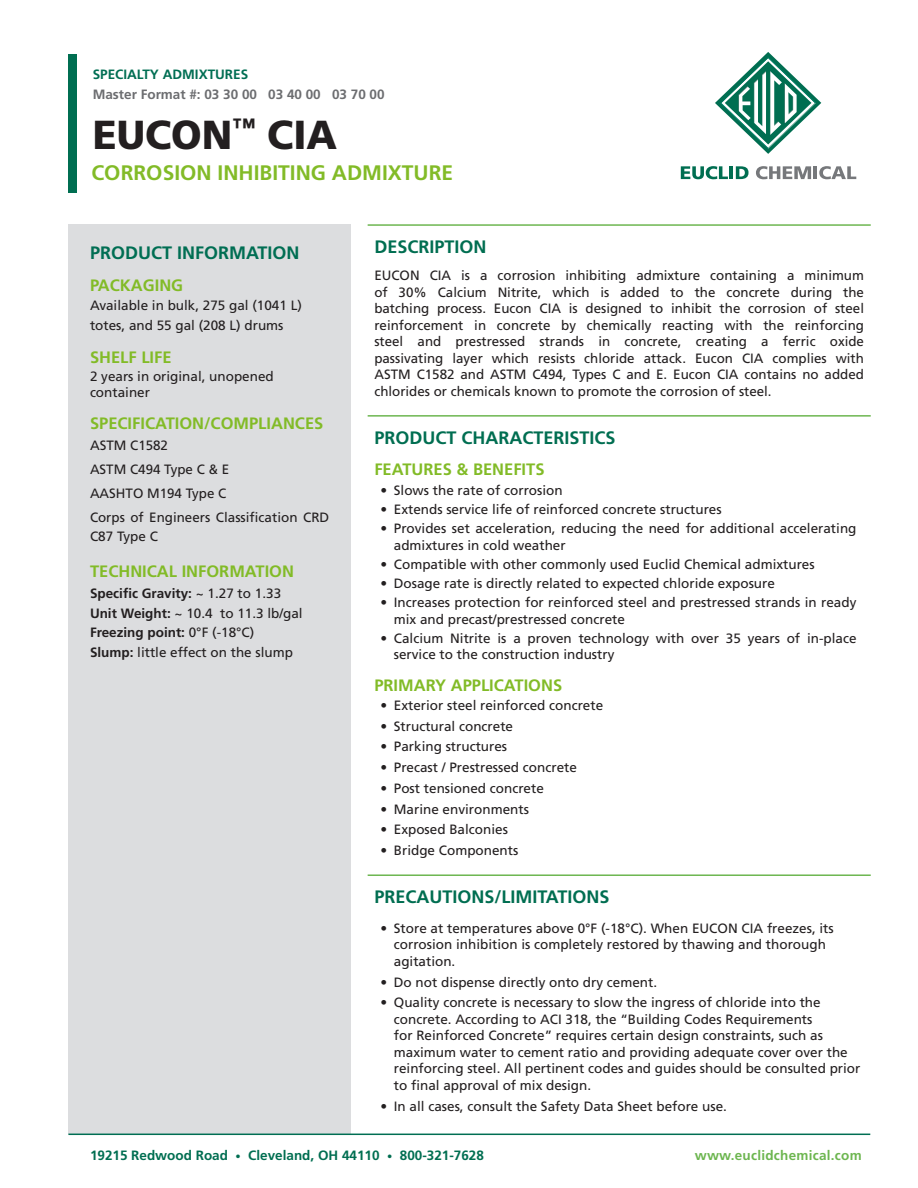
<style>
.page{position:relative;width:918px;height:1188px;background:#fff}
.page>*{position:absolute;margin:0;border:0;box-sizing:border-box;transform-origin:0 0}
.Title_-_Product_Name{font:900 40.5px "Frutiger LT Std";color:#231f20}
.Title_-_Product_Desc{font:700 21px "Frutiger LT Std";color:#82bb27}
.Dark_Green_Subheadin{font:700 18px "Frutiger LT Std";color:#006e51}
.Light_Green_-_Side_B{font:700 18px "Frutiger LT Std";color:#006e53}
.Light_Green_-_Side_B-2{font:700 16.5px "Frutiger LT Std";color:#82bb27}
.Light_Green_Subheadi{font:700 16.5px "Frutiger LT Std";color:#82bb27}
.Body_Copy{font:13.5px/16.5px "Frutiger LT Std";color:#231f20}
.Leader_List{font:13.5px "Frutiger LT Std";color:#231f20}
.Light_Green_-_Side_B-3{font:13.5px/19.5px "Frutiger LT Std";color:#231f20}
.Leader_List-2{font:700 13.5px "Frutiger LT Std";color:#231f20}
.t1{font:700 13.5px "Frutiger LT Std";color:#006e51}
.Body_Copy-2{font:700 13.5px "Frutiger LT Std";color:#6c6d70}
.t2{font:700 13.5px "Frutiger LT Std";letter-spacing:.02em;color:#6db650}
.Product_Type__Top{font:700 13.5px "Frutiger LT Std";color:#006e53}
.s1{font-weight:400}
.s2{font-weight:700}
.s3{font-size:10.5px}
</style>
<div class="page">
<hr style="left:368px;top:224px;width:503px;height:2px;background:#6db650">
<hr style="left:368px;top:415px;width:503px;height:2px;background:#6db650">
<hr style="left:368px;top:874px;width:503px;height:2px;background:#6db650">
<div style="left:68px;top:224px;width:283px;height:910px;background:#dcdddf"></div>
<svg style="left:715px;top:52px;width:106px;height:102px"></svg>
<svg style="left:681px;top:166px;width:68px;height:13px"></svg>
<svg style="left:756px;top:166px;width:100px;height:13px"></svg>
<div style="left:68px;top:54px;width:8px;height:139px;background:#006e51"></div>
<hr style="left:68px;top:1134px;width:802px;height:1px;background:#006e53">
<p class="Product_Type__Top" style="left:93px;top:66px;width:157px">SPECIALTY ADMIXTURES</p>
<p class="Body_Copy-2" style="left:93px;top:87px;width:293px">Master Format #: 03 30 00 03 40 00 03 70 00</p>
<p class="Title_-_Product_Name" style="left:93px;top:110px;width:246px">EUCON<sup>™</sup> CIA</p>
<p class="Title_-_Product_Desc" style="left:92px;top:160px;width:363px">CORROSION INHIBITING ADMIXTURE</p>
<p class="Light_Green_-_Side_B" style="left:90px;top:242px;width:211px">PRODUCT INFORMATION</p>
<p class="Light_Green_-_Side_B-2" style="left:90px;top:275px;width:95px">PACKAGING</p>
<p class="Light_Green_-_Side_B-3" style="left:90px;top:296px;width:214px">Available in bulk, 275 gal (1041 L) totes, and 55 gal (208 L) drums</p>
<p class="Light_Green_-_Side_B-2" style="left:90px;top:347px;width:83px">SHELF LIFE</p>
<p class="Body_Copy" style="left:90px;top:368px;width:185px">2 years in original, unopened container</p>
<p class="Light_Green_-_Side_B-2" style="left:90px;top:413px;width:235px">SPECIFICATION/COMPLIANCES</p>
<p class="Body_Copy" style="left:90px;top:437px;width:80px">ASTM C1582</p>
<p class="Body_Copy" style="left:90px;top:461px;width:141px">ASTM C494 Type C &amp; E</p>
<p class="Body_Copy" style="left:90px;top:485px;width:138px">AASHTO M194 Type C</p>
<p class="Body_Copy" style="left:90px;top:507px;width:241px;line-height:19.5px">Corps of Engineers Classification CRD<br>C87 Type C</p>
<p class="Light_Green_-_Side_B-2" style="left:90px;top:562px;width:206px">TECHNICAL INFORMATION</p>
<p class="Leader_List-2" style="left:90px;top:586px;width:193px">Specific Gravity: <span class="s1">~ 1.27 to 1.33</span></p>
<p class="Leader_List" style="left:90px;top:605px;width:214px"><span class="s2">Unit Weight:</span> ~ 10.4 to 11.3 lb/gal</p>
<p class="Leader_List-2" style="left:90px;top:625px;width:166px">Freezing point: <span class="s1">0°F (-18°C)</span></p>
<p class="Leader_List" style="left:90px;top:644px;width:205px"><span class="s2">Slump:</span> little effect on the slump</p>
<p class="Dark_Green_Subheadin" style="left:374px;top:236px;width:114px">DESCRIPTION</p>
<p class="Body_Copy" style="left:374px;top:267px;width:491px;text-align:justify">EUCON CIA is a corrosion inhibiting admixture containing a minimum of 30% Calcium Nitrite, which is added to the concrete during the batching process. Eucon CIA is designed to inhibit the corrosion of steel reinforcement in concrete by chemically reacting with the reinforcing steel and prestressed strands in concrete, creating a ferric oxide passivating layer which resists chloride attack. Eucon CIA complies with ASTM C1582 and ASTM C494, Types C and E. Eucon CIA contains no added chlorides or chemicals known to promote the corrosion of steel.</p>
<p class="Dark_Green_Subheadin" style="left:374px;top:427px;width:243px">PRODUCT CHARACTERISTICS</p>
<p class="Light_Green_Subheadi" style="left:374px;top:460px;width:172px">FEATURES &amp; BENEFITS</p>
<p class="Body_Copy" style="left:380px;top:482px;width:184px">• Slows the rate of corrosion</p>
<p class="Body_Copy" style="left:380px;top:501px;width:343px">• Extends service life of reinforced concrete structures</p>
<p class="Body_Copy" style="left:394px;top:520px;width:464px;text-indent:-14px">• Provides set acceleration, reducing the need for additional accelerating admixtures in cold weather</p>
<p class="Body_Copy" style="left:380px;top:556px;width:436px">• Compatible with other commonly used Euclid Chemical admixtures</p>
<p class="Body_Copy" style="left:380px;top:575px;width:396px">• Dosage rate is directly related to expected chloride exposure</p>
<p class="Body_Copy" style="left:394px;top:594px;width:464px;text-indent:-14px">• Increases protection for reinforced steel and prestressed strands in ready mix and precast/prestressed concrete</p>
<p class="Body_Copy" style="left:394px;top:630px;width:464px;text-indent:-14px">• Calcium Nitrite is a proven technology with over 35 years of in-place service to the construction industry</p>
<p class="Light_Green_Subheadi" style="left:374px;top:675px;width:189px">PRIMARY APPLICATIONS</p>
<p class="Body_Copy" style="left:380px;top:697px;width:224px">• Exterior steel reinforced concrete</p>
<p class="Body_Copy" style="left:380px;top:718px;width:134px">• Structural concrete</p>
<p class="Body_Copy" style="left:380px;top:739px;width:128px">• Parking structures</p>
<p class="Body_Copy" style="left:380px;top:759px;width:198px">• Precast / Prestressed concrete</p>
<p class="Body_Copy" style="left:380px;top:780px;width:165px">• Post tensioned concrete</p>
<p class="Body_Copy" style="left:380px;top:801px;width:150px">• Marine environments</p>
<p class="Body_Copy" style="left:380px;top:821px;width:129px">• Exposed Balconies</p>
<p class="Body_Copy" style="left:380px;top:842px;width:140px">• Bridge Components</p>
<p class="Dark_Green_Subheadin" style="left:374px;top:886px;width:237px">PRECAUTIONS/LIMITATIONS</p>
<p class="Body_Copy" style="left:394px;top:920px;width:441px;text-indent:-14px">• Store at temperatures above 0°F (-18°C). When EUCON CIA freezes, its corrosion inhibition is completely restored by thawing and thorough agitation.</p>
<p class="Body_Copy" style="left:380px;top:974px;width:278px">• Do not dispense directly onto dry cement.</p>
<p class="Body_Copy" style="left:394px;top:995px;width:468px;text-indent:-14px">• Quality concrete is necessary to slow the ingress of chloride into the concrete. According to ACI 318, the “Building Codes Requirements<br>for Reinforced Concrete” requires certain design constraints, such as maximum water to cement ratio and providing adequate cover over the reinforcing steel. All pertinent codes and guides should be consulted prior to final approval of mix design.</p>
<p class="Body_Copy" style="left:380px;top:1098px;width:348px">• In all cases, consult the Safety Data Sheet before use.</p>
<p class="t1" style="left:90px;top:1147px;width:395px">19215 Redwood Road <span class="s3">•</span> Cleveland, OH 44110 <span class="s3">•</span> 800-321-7628</p>
<p class="t2" style="left:695px;top:1147px;width:168px">www.euclidchemical.com</p>
</div>
